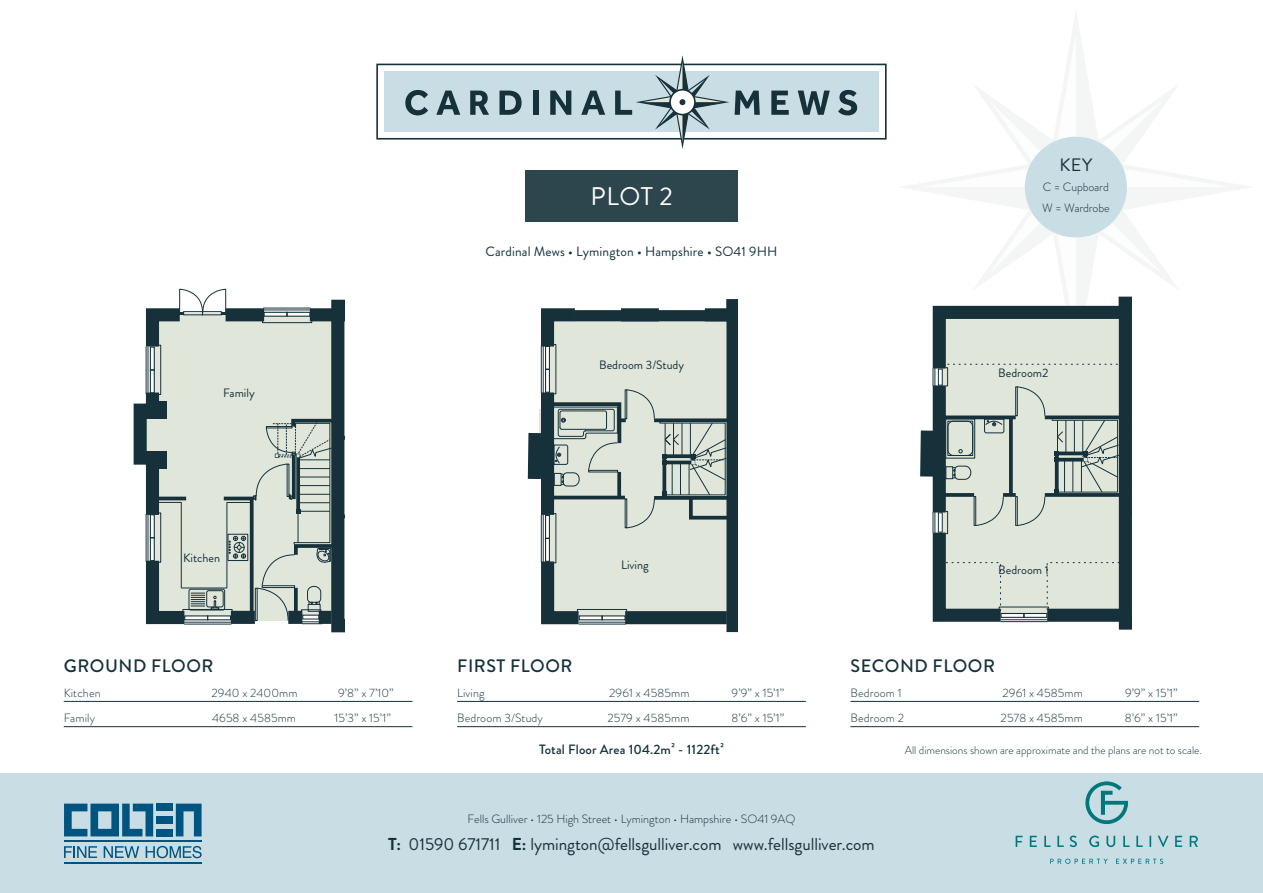
<style>
.page{position:relative;width:1263px;height:893px;background:#fff}
.page>*{position:absolute;margin:0;border:0;box-sizing:border-box;transform-origin:0 0}
.t1{font:25.5px "Brandon Grotesque";color:#fff}
.t2{font:500 18px "Brandon Grotesque";letter-spacing:.03em;color:#16313a}
.t3{font:18px "Brandon Grotesque";color:#16313a}
.t4{font:17.25px "Brandon Grotesque";color:#16313a}
.t5{font:13.5px "Brandon Grotesque";letter-spacing:.01em;color:#16313a}
.t6{font:500 13.5px "Brandon Grotesque";letter-spacing:.01em;color:#16313a}
.t7{font:12.15px "Brandon Grotesque";color:#16313a}
.t8{font:300 12px "Brandon Grotesque";letter-spacing:.01em;color:#16313a}
.t9{font:300 12px "Brandon Grotesque";letter-spacing:-.01em;color:#16313a}
.t10{font:300 11.25px "Brandon Grotesque";color:#16313a}
.s1{font-weight:700}
</style>
<div class="page">
<svg style="left:376px;top:55px;width:511px;height:94px"></svg>
<div style="left:0;top:774px;width:1263px;height:119px;background:#c8dde4"></div>
<svg style="left:64px;top:846px;width:33px;height:12px"></svg>
<svg style="left:104px;top:846px;width:35px;height:12px"></svg>
<svg style="left:146px;top:846px;width:56px;height:12px"></svg>
<svg style="left:176px;top:804px;width:26px;height:32px"></svg>
<div style="left:157px;top:804px;width:16px;height:7px;background:#005480"></div>
<div style="left:157px;top:816px;width:16px;height:8px;background:#005480"></div>
<div style="left:157px;top:829px;width:16px;height:7px;background:#005480"></div>
<svg style="left:64px;top:804px;width:89px;height:32px"></svg>
<hr style="left:64px;top:840px;width:138px;height:2px;background:#005480">
<hr style="left:64px;top:862px;width:138px;height:2px;background:#005480">
<div style="left:525px;top:170px;width:213px;height:51px;background:#2d464e"></div>
<svg style="left:1016px;top:781px;width:182px;height:83px"></svg>
<hr style="left:64px;top:701px;width:348px;height:1px;background:#16313a">
<hr style="left:64px;top:726px;width:348px;height:1px;background:#16313a">
<svg style="left:133px;top:289px;width:211px;height:344px;background:#bcc4bf"></svg>
<hr style="left:850px;top:701px;width:349px;height:1px;background:#16313a">
<hr style="left:850px;top:726px;width:349px;height:1px;background:#16313a">
<svg style="left:902px;top:13px;width:348px;height:617px"></svg>
<hr style="left:457px;top:701px;width:349px;height:1px;background:#16313a">
<hr style="left:457px;top:726px;width:349px;height:1px;background:#16313a">
<svg style="left:527px;top:299px;width:211px;height:334px;background:#b8c1bb"></svg>
<p class="t7" style="left:223px;top:385px;width:33px">Family</p>
<p class="t7" style="left:183px;top:549px;width:39px">Kitchen</p>
<p class="t2" style="left:64px;top:653px;width:151px">GROUND FLOOR</p>
<p class="t8" style="left:64px;top:685px;width:38px">Kitchen</p>
<p class="t8" style="left:212px;top:685px;width:88px">2940 x 2400mm</p>
<p class="t8" style="left:338px;top:685px;width:57px">9’8” x 7’10”</p>
<p class="t8" style="left:64px;top:710px;width:33px">Family</p>
<p class="t8" style="left:212px;top:710px;width:86px">4658 x 4585mm</p>
<p class="t8" style="left:334px;top:710px;width:58px">15’3” x 15’1”</p>
<p class="t1" style="left:590px;top:178px;width:84px">PLOT 2</p>
<p class="t5" style="left:485px;top:242px;width:293px">Cardinal Mews • Lymington • Hampshire • SO41 9HH</p>
<p class="t7" style="left:599px;top:357px;width:86px">Bedroom 3/Study</p>
<p class="t3" style="left:1059px;top:152px;width:34px">KEY</p>
<p class="t9" style="left:1043px;top:179px;width:67px">C = Cupboard</p>
<p class="t9" style="left:1042px;top:200px;width:69px">W = Wardrobe</p>
<p class="t7" style="left:998px;top:364px;width:52px">Bedroom2</p>
<p class="t7" style="left:621px;top:556px;width:29px">Living</p>
<p class="t2" style="left:457px;top:653px;width:117px">FIRST FLOOR</p>
<p class="t8" style="left:457px;top:685px;width:29px">Living</p>
<p class="t8" style="left:609px;top:685px;width:82px">2961 x 4585mm</p>
<p class="t8" style="left:732px;top:685px;width:54px">9’9” x 15’1”</p>
<p class="t8" style="left:457px;top:710px;width:87px">Bedroom 3/Study</p>
<p class="t8" style="left:607px;top:710px;width:83px">2579 x 4585mm</p>
<p class="t8" style="left:731px;top:710px;width:54px">8’6” x 15’1”</p>
<p class="t7" style="left:998px;top:561px;width:52px">Bedroom 1</p>
<p class="t2" style="left:851px;top:653px;width:146px">SECOND FLOOR</p>
<p class="t8" style="left:850px;top:685px;width:53px">Bedroom 1</p>
<p class="t8" style="left:1002px;top:685px;width:82px">2961 x 4585mm</p>
<p class="t8" style="left:1125px;top:685px;width:54px">9’9” x 15’1”</p>
<p class="t8" style="left:850px;top:710px;width:55px">Bedroom 2</p>
<p class="t8" style="left:1000px;top:710px;width:84px">2578 x 4585mm</p>
<p class="t8" style="left:1125px;top:710px;width:54px">8’6” x 15’1”</p>
<p class="t6" style="left:539px;top:740px;width:186px">Total Floor Area 104.2m² - 1122ft²</p>
<p class="t10" style="left:905px;top:743px;width:299px">All dimensions shown are approximate and the plans are not to scale.</p>
<p class="t8" style="left:468px;top:811px;width:329px">Fells Gulliver • 125 High Street • Lymington • Hampshire • SO41 9AQ</p>
<p class="t4" style="left:388px;top:832px;width:488px"><span class="s1">T:</span> 01590 671711 <span class="s1">E:</span> lymington@fellsgulliver.com www.fellsgulliver.com</p>
</div>
